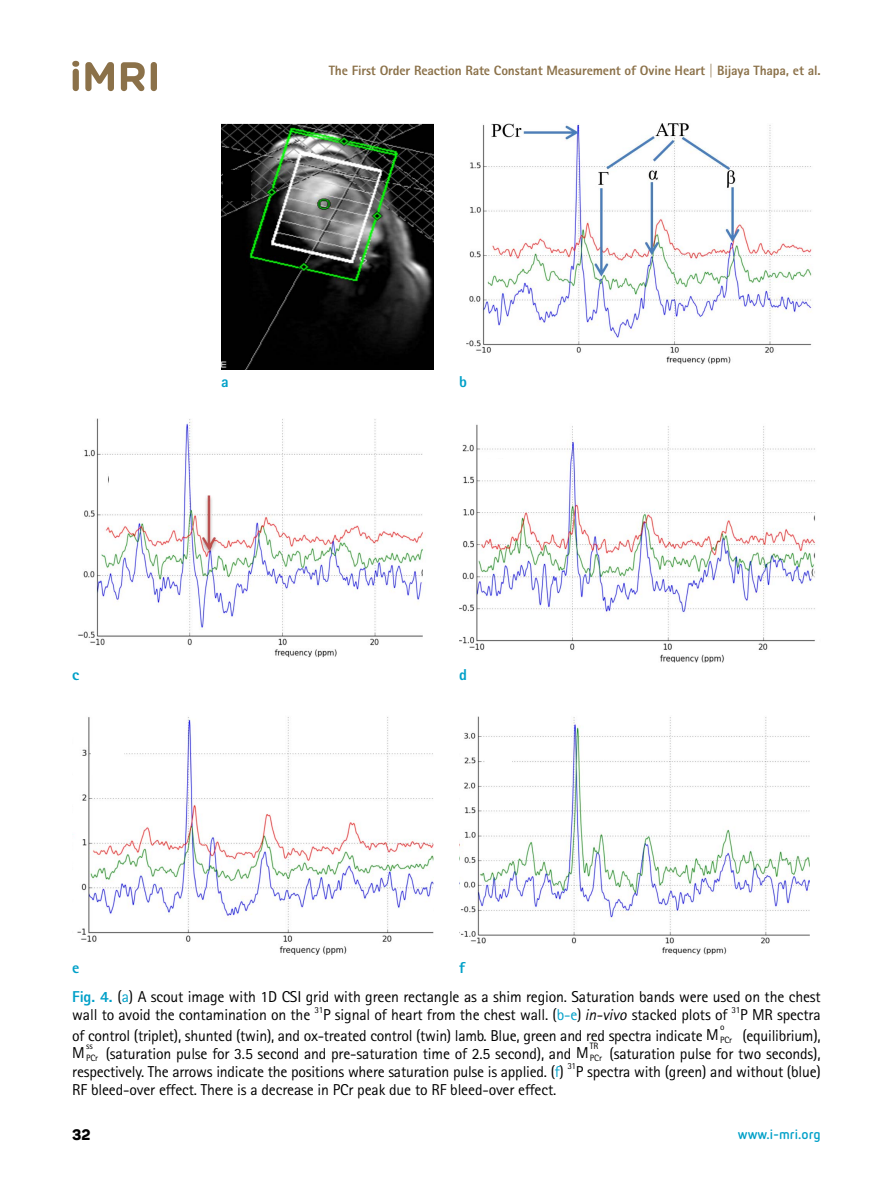
<style>
.page{position:relative;width:893px;height:1191px;background:#fff}
.page>*{position:absolute;margin:0;border:0;box-sizing:border-box;transform-origin:0 0}
.t1{font:15.75px/18.8px "Rotis Sans Serif Std";letter-spacing:-.01em;color:#000}
.t2{font:800 15.75px "Rotis Sans Serif Std";color:#00a0c8}
.t3{font:800 15px "Panton";color:#000}
.t4{font:800 13.5px "Rotis Sans Serif Std";letter-spacing:-.01em;color:#8b7149}
.t5{font:700 13.5px "Netto Pro";color:#00a0c8}
.t6{font:9.15px "Rotis Sans Serif Std";letter-spacing:-.045em;color:#000}
.s1{font-weight:800;color:#00a0c8}
.s2{color:#00a0c8}
.s3{font-style:italic}
</style>
<div class="page">
<svg style="left:72px;top:61px;width:7px;height:30px"></svg>
<svg style="left:85px;top:62px;width:29px;height:29px"></svg>
<svg style="left:121px;top:62px;width:24px;height:29px"></svg>
<svg style="left:151px;top:62px;width:6px;height:29px"></svg>
<img style="left:221px;top:123px;width:213px;height:247px">
<img style="left:466px;top:123px;width:347px;height:241px">
<img style="left:78px;top:418px;width:346px;height:240px">
<img style="left:459px;top:424px;width:356px;height:238px">
<img style="left:72px;top:717px;width:362px;height:237px">
<img style="left:459px;top:716px;width:351px;height:238px">
<div style="left:487px;top:174px;width:32px;height:30px;background:#fff"></div>
<div style="left:109px;top:462px;width:32px;height:30px;background:#fff"></div>
<div style="left:91px;top:744px;width:32px;height:30px;background:#fff"></div>
<div style="left:486px;top:750px;width:26px;height:30px;background:#fff"></div>
<div style="left:483px;top:459px;width:32px;height:21px;background:#fff"></div>
<div style="left:223px;top:171px;width:27px;height:30px;background:#000"></div>
<p class="t4" style="left:329px;top:62px;width:493px">The First Order Reaction Rate Constant Measurement of Ovine Heart | Bijaya Thapa, et al.</p>
<p class="t2" style="left:72px;top:664px;width:8px">c</p>
<p class="t2" style="left:221px;top:372px;width:9px">a</p>
<p class="t2" style="left:459px;top:372px;width:9px">b</p>
<p class="t2" style="left:459px;top:664px;width:9px">d</p>
<p class="t2" style="left:72px;top:957px;width:9px">e</p>
<p class="t2" style="left:459px;top:957px;width:7px">f</p>
<p class="t1" style="left:72px;top:986px;width:750px"><span class="s1">Fig. 4.</span> (<span class="s2">a</span>) A scout image with 1D CSI grid with green rectangle as a shim region. Saturation bands were used on the chest wall to avoid the contamination on the</p>
<p class="t6" style="left:315px;top:1004px;width:10px">31</p>
<p class="t1" style="left:323px;top:1005px;width:406px">P signal of heart from the chest wall. (<span class="s2">b-e</span>) <span class="s3">in-vivo</span> stacked plots of</p>
<p class="t6" style="left:732px;top:1004px;width:10px">31</p>
<p class="t1" style="left:72px;top:1004px;width:750px;line-height:20.2px;text-align:right">P MR spectra<br>of control (triplet), shunted (twin), and ox-treated control (twin) lamb. Blue, green and red spectra indicate M <sub>PCr</sub> (equilibrium),</p>
<p class="t6" style="left:720px;top:1021px;width:6px">o</p>
<p class="t1" style="left:72px;top:1044px;width:750px">M<sub>PCr</sub> (saturation pulse for 3.5 second and pre-saturation time of 2.5 second), and M<sub>PCr</sub> (saturation pulse for two seconds),</p>
<p class="t6" style="left:86px;top:1040px;width:8px">ss</p>
<p class="t6" style="left:590px;top:1040px;width:10px">TR</p>
<p class="t1" style="left:72px;top:1061px;width:493px">respectively. The arrows indicate the positions where saturation pulse is applied. (<span class="s2">f</span>)</p>
<p class="t6" style="left:567px;top:1060px;width:10px">31</p>
<p class="t1" style="left:576px;top:1061px;width:246px">P spectra with (green) and without (blue)</p>
<p class="t1" style="left:72px;top:1080px;width:485px">RF bleed-over effect. There is a decrease in PCr peak due to RF bleed-over effect.</p>
<p class="t3" style="left:72px;top:1125px;width:20px">32</p>
<p class="t5" style="left:738px;top:1124px;width:84px">www.i-mri.org</p>
</div>
